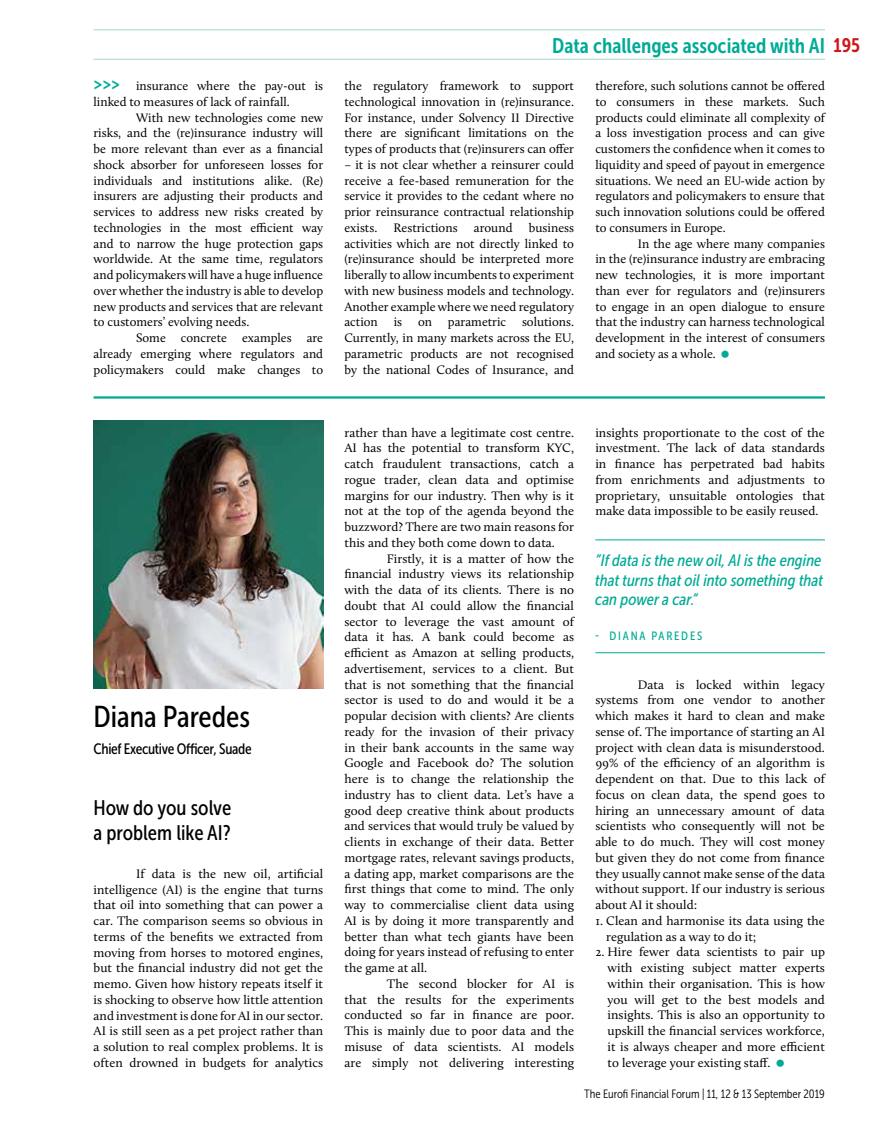
<style>
.page{position:relative;width:893px;height:1127px;background:#fff}
.page>*{position:absolute;margin:0;border:0;box-sizing:border-box;transform-origin:0 0}
.t1{font:30px "Museo Sans Cond 500";color:#000}
.t2{font:21px "Museo Sans Cond 700";color:#00ab96}
.t3{font:21px/25.2px "Museo Sans Cond 500";color:#000}
.t4{font:18px "Museo Sans Cond 700";color:#00ab96}
.t5{font:italic 16.5px/19.8px "Museo Sans Cond 500";color:#00ab96;text-align:justify}
.t6{font:15px "Museo Sans Cond 500";letter-spacing:-.02em;color:#000}
.t7{font:12.75px/15.8px "Calluna";color:#000;text-align:justify}
.t8{font:12px "Museo Sans Cond 300";color:#000}
.t9{font:12px "Museo Sans Cond 500";letter-spacing:.15em;color:#00ab96}
.s1{font-size:19.5px;color:#cd171a}
</style>
<div class="page">
<hr style="left:94px;top:396px;width:731px;height:3px;background:#00ab96">
<hr style="left:595px;top:539px;width:230px;height:1px;background:#00ab96">
<hr style="left:595px;top:652px;width:230px;height:1px;background:#00ab96">
<img style="left:94px;top:421px;width:229px;height:268px">
<hr style="left:94px;top:29px;width:731px;height:1px;background:#a6d6cc">
<hr style="left:94px;top:59px;width:731px;height:1px;background:#a6d6cc">
<h3 class="t4" style="left:94px;top:74px;width:28px">&gt;&gt;&gt;</h3>
<p class="t7" style="left:94px;top:78px;width:231px;text-indent:43px">insurance where the pay-out is linked to measures of lack of rainfall.</p>
<p class="t7" style="left:94px;top:109px;width:231px;text-indent:43px">With new technologies come new risks, and the (re)insurance industry will be more relevant than ever as a financial shock absorber for unforeseen losses for individuals and institutions alike. (Re) insurers are adjusting their products and services to address new risks created by technologies in the most efficient way and to narrow the huge protection gaps worldwide. At the same time, regulators and policymakers will have a huge influence over whether the industry is able to develop new products and services that are relevant to customers’ evolving needs.</p>
<p class="t7" style="left:94px;top:330px;width:231px;text-indent:43px">Some concrete examples are already emerging where regulators and policymakers could make changes to</p>
<h1 class="t1" style="left:94px;top:700px;width:158px">Diana Paredes</h1>
<p class="t6" style="left:94px;top:740px;width:160px">Chief Executive Officer, Suade</p>
<h2 class="t3" style="left:94px;top:795px;width:139px">How do you solve a problem like AI?</h2>
<p class="t7" style="left:94px;top:865px;width:231px;text-indent:43px">If data is the new oil, artificial intelligence (AI) is the engine that turns that oil into something that can power a car. The comparison seems so obvious in terms of the benefits we extracted from moving from horses to motored engines, but the financial industry did not get the memo. Given how history repeats itself it is shocking to observe how little attention and investment is done for AI in our sector.<br>AI is still seen as a pet project rather than a solution to real complex problems. It is often drowned in budgets for analytics</p>
<h2 class="t2" style="left:552px;top:34px;width:309px">Data challenges associated with AI <span class="s1">195</span></h2>
<p class="t7" style="left:344px;top:78px;width:231px">the regulatory framework to support technological innovation in (re)insurance.<br>For instance, under Solvency II Directive there are significant limitations on the types of products that (re)insurers can offer</p>
<p class="t7" style="left:344px;top:157px;width:231px">– it is not clear whether a reinsurer could receive a fee-based remuneration for the service it provides to the cedant where no prior reinsurance contractual relationship exists.</p>
<p class="t7" style="left:344px;top:220px;width:231px;text-indent:184px">business activities which are not directly linked to (re)insurance should be interpreted more liberally to allow incumbents to experiment with new business models and technology.<br>Another example where we need regulatory action is on parametric solutions.<br>Currently, in many markets across the EU, parametric products are not recognised by the national Codes of Insurance, and</p>
<p class="t7" style="left:394px;top:220px;width:65px">Restrictions</p>
<p class="t7" style="left:474px;top:220px;width:40px">around</p>
<p class="t7" style="left:595px;top:78px;width:231px">therefore, such solutions cannot be offered to consumers in these markets. Such products could eliminate all complexity of a loss investigation process and can give customers the confidence when it comes to liquidity and speed of payout in emergence situations. We need an EU-wide action by regulators and policymakers to ensure that such innovation solutions could be offered to consumers in Europe.</p>
<p class="t7" style="left:595px;top:235px;width:231px;text-indent:43px">In the age where many companies in the (re)insurance industry are embracing new technologies, it is more important than ever for regulators and (re)insurers to engage in an open dialogue to ensure that the industry can harness technological development in the interest of consumers and society as a whole.</p>
<p class="t7" style="left:344px;top:424px;width:231px">rather than have a legitimate cost centre.<br>AI has the potential to transform KYC, catch fraudulent transactions, catch a rogue trader, clean data and optimise margins for our industry. Then why is it not at the top of the agenda beyond the buzzword? There are two main reasons for this and they both come down to data.</p>
<p class="t7" style="left:344px;top:550px;width:231px;text-indent:43px">Firstly, it is a matter of how the financial industry views its relationship with the data of its clients. There is no doubt that AI could allow the financial sector to leverage the vast amount of data it has. A bank could become as efficient as Amazon at selling products, advertisement, services to a client. But that is not something that the financial sector is used to do and would it be a popular decision with clients? Are clients ready for the invasion of their privacy in their bank accounts in the same way Google and Facebook do? The solution here is to change the relationship the industry has to client data. Let’s have a good deep creative think about products and services that would truly be valued by clients in exchange of their data. Better mortgage rates, relevant savings products, a dating app, market comparisons are the first things that come to mind. The only way to commercialise client data using AI is by doing it more transparently and better than what tech giants have been doing for years instead of refusing to enter the game at all.</p>
<p class="t7" style="left:344px;top:975px;width:231px;text-indent:43px">The second blocker for AI is that the results for the experiments conducted so far in finance are poor.<br>This is mainly due to poor data and the misuse of data scientists. AI models are simply not delivering interesting</p>
<p class="t7" style="left:595px;top:424px;width:231px">insights proportionate to the cost of the investment. The lack of data standards in finance has perpetrated bad habits from enrichments and adjustments to proprietary, unsuitable ontologies that make data impossible to be easily reused.</p>
<p class="t5" style="left:595px;top:550px;width:229px">“If data is the new oil, AI is the engine that turns that oil into something that can power a car.“</p>
<p class="t9" style="left:595px;top:629px;width:108px">- DIANA PAREDES</p>
<p class="t7" style="left:595px;top:676px;width:231px;text-indent:43px">Data is locked within legacy systems from one vendor to another which makes it hard to clean and make sense of. The importance of starting an AI project with clean data is misunderstood.<br>99% of the efficiency of an algorithm is dependent on that. Due to this lack of focus on clean data, the spend goes to hiring an unnecessary amount of data scientists who consequently will not be able to do much. They will cost money but given they do not come from finance they usually cannot make sense of the data without support. If our industry is serious about AI it should:</p>
<p class="t7" style="left:606px;top:912px;width:220px;text-indent:-11px">1. Clean and harmonise its data using the regulation as a way to do it;</p>
<p class="t7" style="left:607px;top:944px;width:219px;text-indent:-12px">2. Hire fewer data scientists to pair up with existing subject matter experts within their organisation. This is how you will get to the best models and insights. This is also an opportunity to upskill the financial services workforce, it is always cheaper and more efficient to leverage your existing staff.</p>
<p class="t8" style="left:584px;top:1087px;width:242px">The Eurofi Financial Forum | 11, 12 &amp; 13 September 2019</p>
</div>
